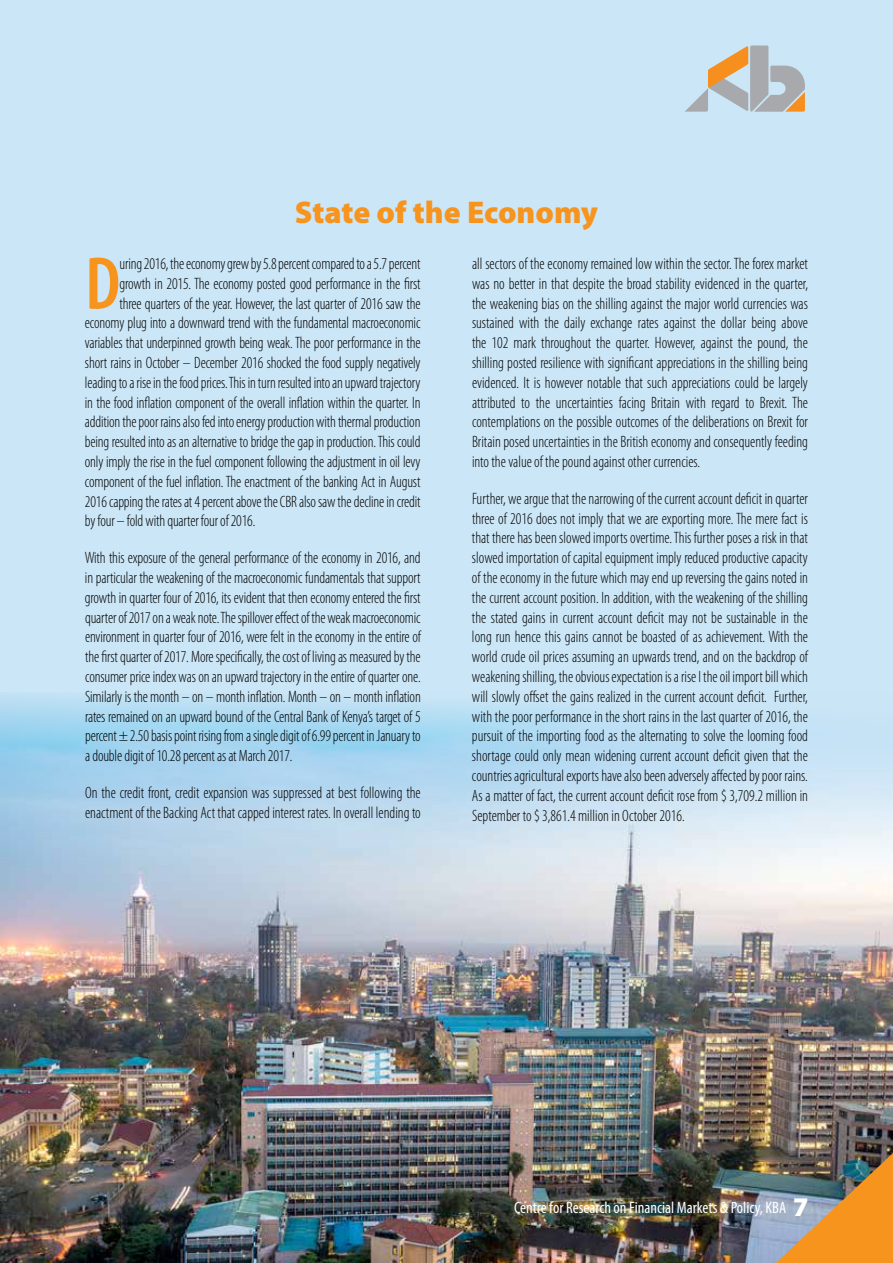
<style>
.page{position:relative;width:893px;height:1263px;background:#cbe6f6}
.page>*{position:absolute;margin:0;border:0;box-sizing:border-box;transform-origin:0 0}
.t1{font:600 condensed 75.3px "Myriad Pro";color:#f7941e}
.t2{font:900 31.5px "Myriad Pro";color:#f7941e}
.t3{font:300 condensed 16.5px/19.8px "Myriad Pro";letter-spacing:-.01em;color:#000;text-align:justify;scale:.95 1}
.t4{font:condensed 16.5px "Myriad Pro";color:#fff}
.s1{font-weight:900;font-stretch:normal;font-size:27px}
</style>
<div class="page">
<img style="left:0;top:695px;width:893px;height:568px">
<img style="left:776px;top:1153px;width:117px;height:110px">
<svg style="left:685px;top:46px;width:120px;height:66px"></svg>
<h2 class="t2" style="left:295px;top:195px;width:304px">State of the Economy</h2>
<h1 class="t1" style="left:85px;top:242px;width:37px">D</h1>
<p class="t3" style="left:120px;top:254px;width:318px">uring2016,theeconomygrewby5.8percentcomparedtoa5.7percent</p>
<p class="t3" style="left:120px;top:274px;width:318px">growth in 2015. The economy posted good performance in the first</p>
<p class="t3" style="left:120px;top:294px;width:318px">three quarters of the year. However, the last quarter of 2016 saw the</p>
<p class="t3" style="left:85px;top:313px;width:355px">economy plug into a downward trend with the fundamental macroeconomic</p>
<p class="t3" style="left:85px;top:333px;width:355px">variables that underpinned growth being weak. The poor performance in the</p>
<p class="t3" style="left:85px;top:353px;width:355px">short rains in October – December 2016 shocked the food supply negatively</p>
<p class="t3" style="left:85px;top:373px;width:355px">leading to a rise in the food prices. This in turn resulted into an upward trajectory</p>
<p class="t3" style="left:85px;top:393px;width:355px">in the food inflation component of the overall inflation within the quarter. In</p>
<p class="t3" style="left:85px;top:412px;width:355px">addition the poor rains also fed into energy production with thermal production</p>
<p class="t3" style="left:85px;top:432px;width:355px">being resulted into as an alternative to bridge the gap in production. This could</p>
<p class="t3" style="left:85px;top:452px;width:355px">only imply the rise in the fuel component following the adjustment in oil levy</p>
<p class="t3" style="left:85px;top:472px;width:355px">component of the fuel inflation. The enactment of the banking Act in August</p>
<p class="t3" style="left:85px;top:492px;width:355px">2016cappingtheratesat4percentabovethe CBR alsosawthedeclineincredit</p>
<p class="t3" style="left:85px;top:511px;width:181px">byfour – fold withquarter fourof2016.</p>
<p class="t3" style="left:85px;top:548px;width:356px">With this exposure of the general performance of the economy in 2016, and in particular the weakening of the macroeconomic fundamentals that support growth in quarter four of2016, its evident that then economy entered the first quarter of 2017 on a weak note. The spillover effect of the weak macroeconomic environment in quarter four of2016, were felt in the economy in the entire of the first quarter of 2017. More specifically, the cost of living as measured by the consumer price index was on an upward trajectory in the entire of quarter one.<br>Similarly is the month – on – month inflation. Month – on – month inflation rates remained on an upward bound of the Central Bank of Kenya’s target of 5 percent±2.50basispoint risingfromasingledigitof6.99percent inJanuaryto adoubledigitof10.28percentasatMarch2017.</p>
<p class="t3" style="left:85px;top:783px;width:355px">On the credit front, credit expansion was suppressed at best following the enactment of the Backing Act that capped interest rates. In overall lending to</p>
<p class="t3" style="left:472px;top:254px;width:355px">all sectors of the economy remained low within the sector. The forex market was no better in that despite the broad stability evidenced in the quarter, the weakening bias on the shilling against the major world currencies was sustained with the daily exchange rates against the dollar being above the 102 mark throughout the quarter. However, against the pound, the shilling posted resilience with significant appreciations in the shilling being evidenced. It is however notable that such appreciations could be largely attributed to the uncertainties facing Britain with regard to Brexit. The contemplations on the possible outcomes of the deliberations on Brexit for Britain posed uncertainties in the British economy and consequently feeding into the value of the pound against other currencies.</p>
<p class="t3" style="left:472px;top:489px;width:355px">Further, we argue that the narrowing of the current account deficit in quarter three of 2016 does not imply that we are exporting more. The mere fact is that there has been slowed imports overtime. This further poses a risk in that slowed importation of capital equipment imply reduced productive capacity of the economy in the future which may end up reversing the gains noted in the current account position. In addition, with the weakening of the shilling the stated gains in current account deficit may not be sustainable in the long run hence this gains cannot be boasted of as achievement. With the world crude oil prices assuming an upwards trend, and on the backdrop of weakening shilling, the obvious expectation is a rise I the oil import bill which will slowly offset the gains realized in the current account deficit. Further, with the poor performance in the short rains in the last quarter of2016, the pursuit of the importing food as the alternating to solve the looming food shortage could only mean widening current account deficit given that the countries agricultural exports have also been adversely affected by poor rains.<br>As a matter of fact, the current account deficit rose from $ 3,709.2 million in September to $ 3,861.4 million in October 2016.</p>
<p class="t4" style="left:514px;top:1198px;width:296px">Centre for Research on Financial Markets &amp; Policy, KBA <span class="s1">7</span></p>
</div>
